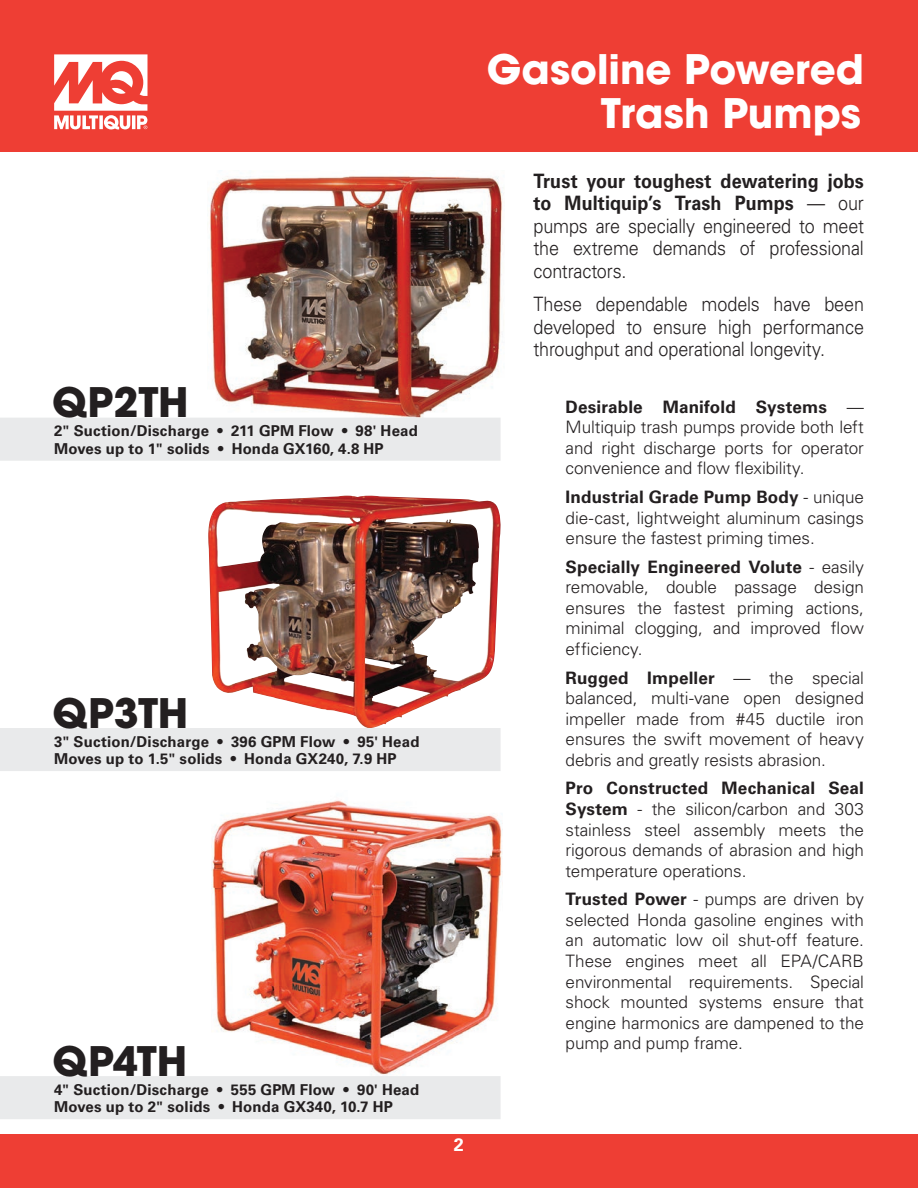
<style>
.page{position:relative;width:918px;height:1188px;background:#fff}
.page>*{position:absolute;margin:0;border:0;box-sizing:border-box;transform-origin:0 0}
.t1{font:700 40.35px/43.8px "ITC Avant Garde Pro";color:#fff;text-align:right}
.t2{font:700 40.35px "ITC Avant Garde Pro";letter-spacing:-.005em;color:#231f20}
.t3{font:300 19.8px/22.5px "Univers LT Std";letter-spacing:-.01em;color:#231f20;text-align:justify;scale:.91 1}
.t4{font:700 18px "Univers LT Std";color:#fff}
.t5{font:300 17.1px/20.5px "Univers LT Std";letter-spacing:-.005em;color:#231f20;text-align:justify}
.t6{font:700 15px/17.2px "Univers LT Std";letter-spacing:.01em;color:#231f20}
.s1{font-weight:700}
</style>
<div class="page">
<div style="left:0;top:0;width:918px;height:151px;background:#ee3e34"></div>
<div style="left:0;top:1134px;width:918px;height:54px;background:#ee3e34"></div>
<svg style="left:54px;top:54px;width:94px;height:75px"></svg>
<img style="left:209px;top:176px;width:294px;height:242px">
<img style="left:208px;top:495px;width:293px;height:233px">
<img style="left:211px;top:800px;width:292px;height:275px">
<div style="left:1px;top:418px;width:499px;height:42px;background:#e9eaeb"></div>
<div style="left:0;top:418px;width:501px;height:43px;border:2px solid #e9eaeb"></div>
<div style="left:1px;top:1077px;width:499px;height:41px;background:#e9eaeb"></div>
<div style="left:0;top:1076px;width:501px;height:43px;border:2px solid #e9eaeb"></div>
<div style="left:1px;top:729px;width:499px;height:41px;background:#e9eaeb"></div>
<div style="left:0;top:728px;width:501px;height:43px;border:2px solid #e9eaeb"></div>
<h1 class="t2" style="left:52px;top:375px;width:138px">QP2TH</h1>
<p class="t6" style="left:54px;top:423px;width:365px">2" Suction/Discharge • 211 GPM Flow • 98' Head<br>Moves up to 1" solids • Honda GX160, 4.8 HP</p>
<h1 class="t2" style="left:53px;top:686px;width:137px">QP3TH</h1>
<p class="t6" style="left:54px;top:733px;width:367px">3" Suction/Discharge • 396 GPM Flow • 95' Head<br>Moves up to 1.5" solids • Honda GX240, 7.9 HP</p>
<h1 class="t2" style="left:53px;top:1034px;width:136px">QP4TH</h1>
<p class="t6" style="left:54px;top:1081px;width:367px">4" Suction/Discharge • 555 GPM Flow • 90' Head<br>Moves up to 2" solids • Honda GX340, 10.7 HP</p>
<h1 class="t1" style="left:487px;top:47px;width:379px">Gasoline Powered<br>Trash Pumps</h1>
<p class="t3" style="left:534px;top:170px;width:365px"><span class="s1">Trust your toughest dewatering jobs to Multiquip’s Trash Pumps</span> — our pumps are specially engineered to meet the extreme demands of professional contractors.</p>
<p class="t3" style="left:534px;top:293px;width:365px">These dependable models have been developed to ensure high performance throughput and operational longevity.</p>
<p class="t5" style="left:566px;top:396px;width:300px"><span class="s1">Desirable Manifold Systems</span> — Multiquip trash pumps provide both left and right discharge ports for operator convenience and flow flexibility.</p>
<p class="t5" style="left:566px;top:487px;width:300px"><span class="s1">Industrial Grade Pump Body</span> - unique die-cast, lightweight aluminum casings ensure the fastest priming times.</p>
<p class="t5" style="left:566px;top:556px;width:300px"><span class="s1">Specially Engineered Volute</span> - easily removable, double passage design ensures the fastest priming actions, minimal clogging, and improved flow efficiency.</p>
<p class="t5" style="left:566px;top:667px;width:300px"><span class="s1">Rugged Impeller</span> — the special balanced, multi-vane open designed impeller made from #45 ductile iron ensures the swift movement of heavy debris and greatly resists abrasion.</p>
<p class="t5" style="left:566px;top:778px;width:300px"><span class="s1">Pro Constructed Mechanical Seal System</span> - the silicon/carbon and 303 stainless steel assembly meets the rigorous demands of abrasion and high temperature operations.</p>
<p class="t5" style="left:566px;top:889px;width:300px"><span class="s1">Trusted Power</span> - pumps are driven by selected Honda gasoline engines with an automatic low oil shut-off feature.<br>These engines meet all EPA/CARB environmental requirements. Special shock mounted systems ensure that engine harmonics are dampened to the pump and pump frame.</p>
<p class="t4" style="left:454px;top:1134px;width:12px">2</p>
</div>
